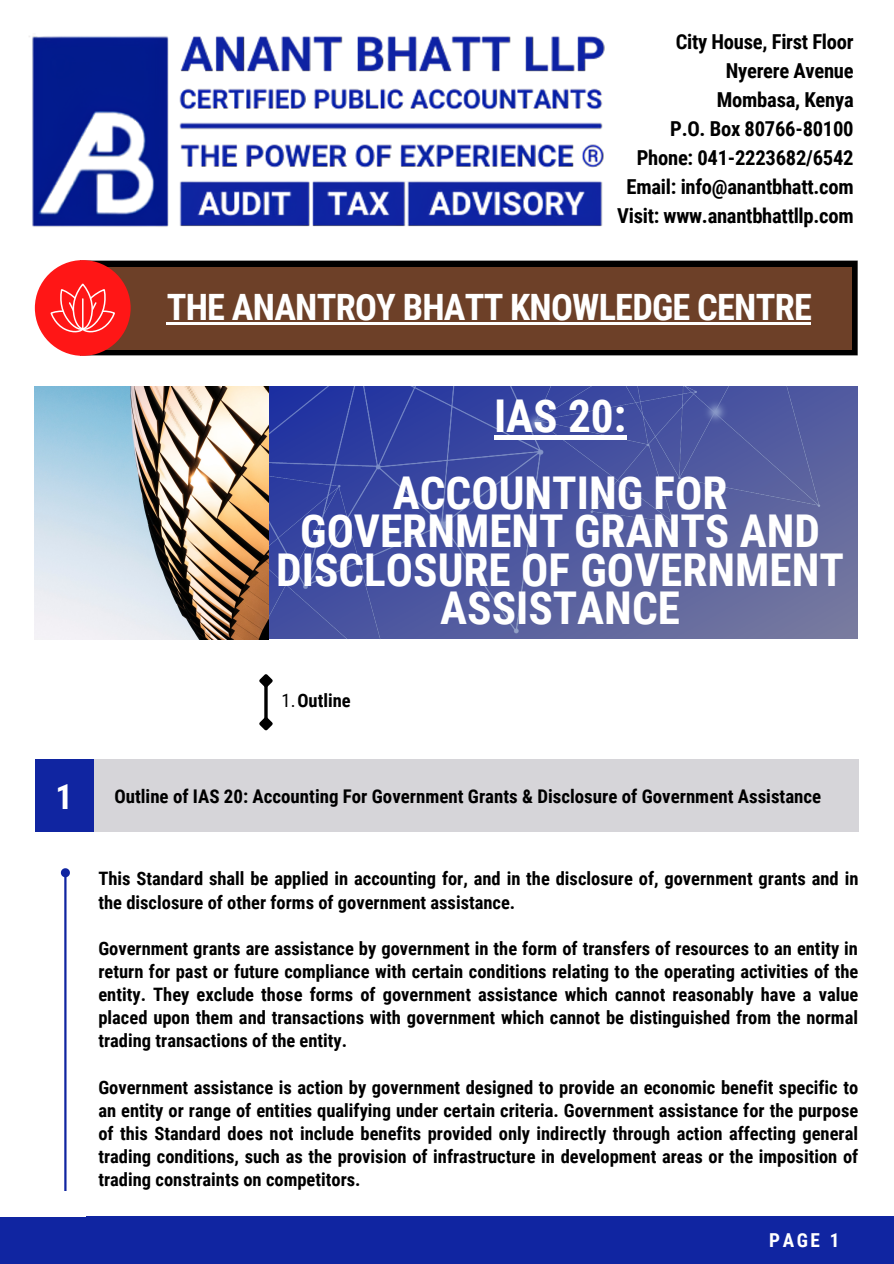
<style>
.page{position:relative;width:894px;height:1264px;background:#fff}
.page>*{position:absolute;margin:0;border:0;box-sizing:border-box;transform-origin:0 0}
.t1{font:700 45.15px/38.4px "Roboto Condensed";color:#fff;text-align:center}
.t2{font:700 36.3px "Roboto Condensed";letter-spacing:-.02em;color:#fff}
.t3{font:700 34.5px "Roboto Condensed";color:#fff}
.t4{font:700 20.55px "Roboto Condensed";letter-spacing:-.015em;color:#000}
.t5{font:700 19.2px "Roboto Condensed";color:#fff}
.t6{font:700 18.9px "Roboto Condensed";color:#000}
.t7{font:700 18.45px/23.1px "Roboto Condensed";color:#000;text-align:justify}
.s1{font-weight:400}
</style>
<div class="page">
<div style="left:0;top:1216px;width:893px;height:47px;background:#1025a1"></div>
<img style="left:29px;top:36px;width:576px;height:191px">
<img style="left:35px;top:387px;width:823px;height:252px">
<svg style="left:90px;top:260px;width:768px;height:96px;background:#1e1a19"></svg>
<div style="left:87px;top:267px;width:764px;height:82px;background:#6d4028"></div>
<div style="left:35px;top:260px;width:96px;height:96px;background:#ff1616;border-radius:50%"></div>
<svg style="left:51px;top:284px;width:63px;height:49px"></svg>
<hr style="left:82px;top:299px;width:1px;height:30px;background:#fff">
<hr style="left:264px;top:685px;width:3px;height:34px;background:#000">
<svg style="left:259px;top:714px;width:14px;height:17px"></svg>
<svg style="left:259px;top:674px;width:14px;height:16px"></svg>
<div style="left:80px;top:759px;width:778px;height:72px;background:#d6d5d9"></div>
<div style="left:35px;top:759px;width:59px;height:72px;background:#1025a1"></div>
<hr style="left:64px;top:876px;width:2px;height:341px;background:#1025a1">
<svg style="left:59px;top:1216px;width:13px;height:1px"></svg>
<svg style="left:60px;top:868px;width:10px;height:11px"></svg>
<hr style="left:494px;top:435px;width:132px;height:4px;background:#fff">
<hr style="left:167px;top:322px;width:643px;height:3px;background:#fff">
<div style="left:0;top:1190px;width:85px;height:26px;background:#fff"></div>
<p class="t4" style="left:675px;top:30px;width:179px">City House, First Floor</p>
<p class="t4" style="left:725px;top:59px;width:129px">Nyerere Avenue</p>
<p class="t4" style="left:716px;top:88px;width:138px">Mombasa, Kenya</p>
<p class="t4" style="left:670px;top:117px;width:185px">P.O. Box 80766-80100</p>
<p class="t4" style="left:636px;top:146px;width:218px">Phone: 041-2223682/6542</p>
<p class="t4" style="left:626px;top:175px;width:228px">Email: info@anantbhatt.com</p>
<p class="t4" style="left:617px;top:203px;width:238px">Visit: www.anantbhattllp.com</p>
<p class="t2" style="left:167px;top:287px;width:646px">THE ANANTROY BHATT KNOWLEDGE CENTRE</p>
<p class="t1" style="left:494px;top:397px;width:134px">IAS 20:</p>
<p class="t1" style="left:276px;top:474px;width:569px">ACCOUNTING FOR<br>GOVERNMENT GRANTS AND<br>DISCLOSURE OF GOVERNMENT<br>ASSISTANCE</p>
<p class="t7" style="left:281px;top:689px;width:71px"><span class="s1">1.</span>Outline</p>
<p class="t3" style="left:55px;top:776px;width:19px">1</p>
<p class="t6" style="left:114px;top:785px;width:708px">Outline of IAS 20: Accounting For Government Grants &amp; Disclosure of Government Assistance</p>
<p class="t7" style="left:98px;top:867px;width:761px">This Standard shall be applied in accounting for, and in the disclosure of, government grants and in the disclosure of other forms of government assistance.</p>
<p class="t7" style="left:98px;top:937px;width:761px">Government grants are assistance by government in the form of transfers of resources to an entity in return for past or future compliance with certain conditions relating to the operating activities of the entity. They exclude those forms of government assistance which cannot reasonably have a value placed upon them and transactions with government which cannot be distinguished from the normal trading transactions of the entity.</p>
<p class="t7" style="left:98px;top:1075px;width:761px">Government assistance is action by government designed to provide an economic benefit specific to an entity or range of entities qualifying under certain criteria. Government assistance for the purpose of this Standard does not include benefits provided only indirectly through action affecting general trading conditions, such as the provision of infrastructure in development areas or the imposition of trading constraints on competitors.</p>
<p class="t5" style="left:769px;top:1229px;width:72px">PAGE 1</p>
</div>
